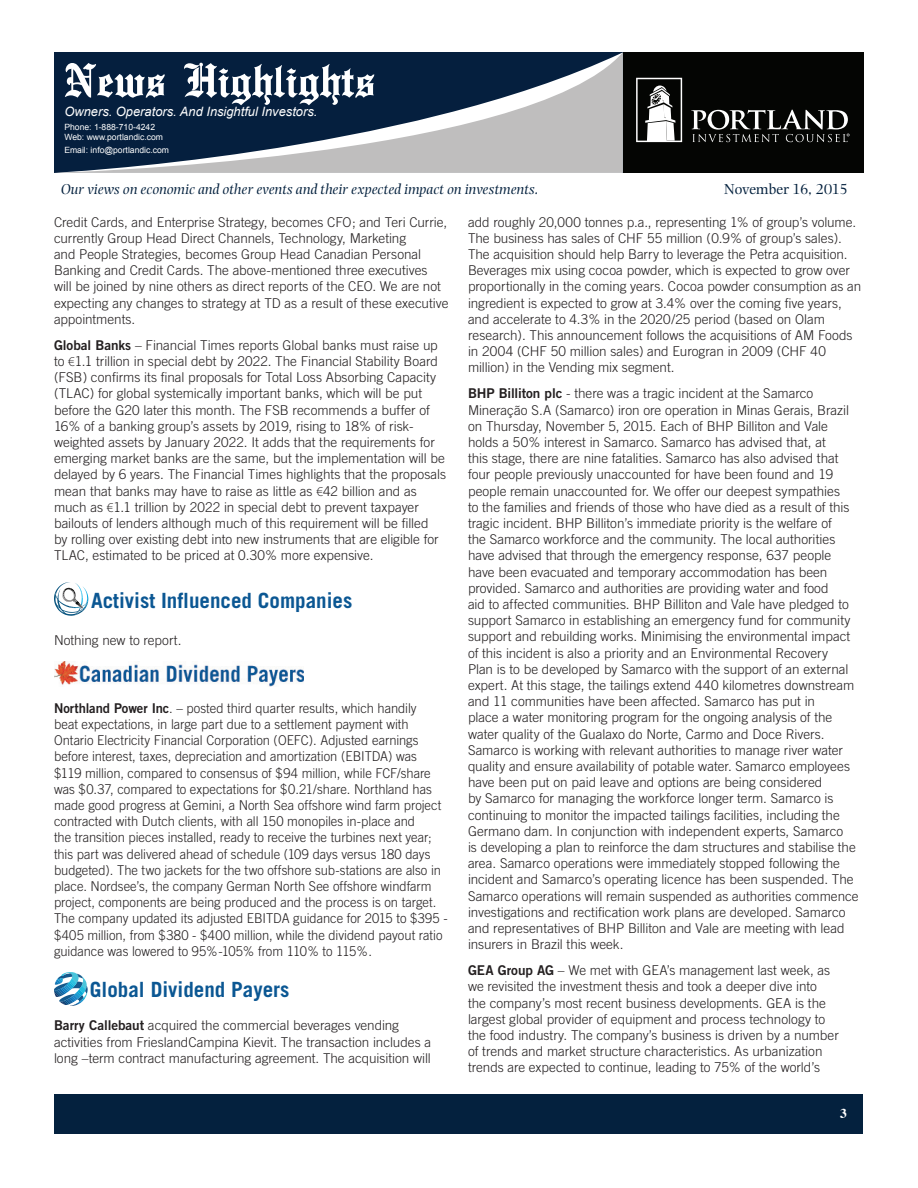
<style>
.page{position:relative;width:918px;height:1188px;background:#fff}
.page>*{position:absolute;margin:0;border:0;box-sizing:border-box;transform-origin:0 0}
.t1{font:500 51px "English Towne";color:#fff}
.t2{font:700 21px "Trade Gothic";color:#0b5793}
.t3{font:italic 15px "Photina";color:#04213e}
.t4{font:15px "Photina";letter-spacing:-.015em;color:#04213e}
.Article_-_Body{font:300 13.5px/16.2px "Trade Gothic";letter-spacing:-.005em;color:#231f20}
.Article_-_Body-2{font:300 13.5px/16.2px "Trade Gothic";letter-spacing:-.005em;color:#231f20;scale:.96 1}
.t5{font:700 13.5px "Times";color:#fff}
.t6{font:italic 12.9px "Arial";color:#fff}
.t7{font:8.55px/10.4px "Arial";color:#fff}
.s1{font-family:"Trade Gothic Bold Two";font-weight:400}
.s2{font-family:"Myriad Pro"}
</style>
<div class="page">
<div style="left:606px;top:52px;width:258px;height:121px;background:#040503"></div>
<div style="left:55px;top:1094px;width:808px;height:39px;background:#04213e"></div>
<svg style="left:54px;top:53px;width:569px;height:120px;background:#4d5d71"></svg>
<svg style="left:636px;top:78px;width:46px;height:64px"></svg>
<svg style="left:691px;top:110px;width:159px;height:32px"></svg>
<svg style="left:54px;top:582px;width:35px;height:34px"></svg>
<img style="left:54px;top:661px;width:250px;height:25px">
<svg style="left:54px;top:972px;width:34px;height:34px"></svg>
<h1 class="t1" style="left:64px;top:51px;width:312px">News Highlights</h1>
<p class="t6" style="left:64px;top:103px;width:255px">Owners. Operators. And Insightful Investors.</p>
<p class="t7" style="left:64px;top:122px;width:100px">Phone: 1-888-710-4242<br>Web: www.portlandic.com</p>
<p class="t7" style="left:64px;top:145px;width:106px">Email: info@portlandic.com</p>
<p class="t3" style="left:61px;top:181px;width:479px">Our views on economic and other events and their expected impact on investments.</p>
<p class="t4" style="left:724px;top:180px;width:125px">November 16, 2015</p>
<p class="Article_-_Body" style="left:54px;top:214px;width:396px">Credit Cards, and Enterprise Strategy, becomes CFO; and Teri Currie, currently Group Head Direct Channels, Technology, Marketing<br>and People Strategies, becomes Group Head Canadian Personal Banking and Credit Cards. The above-mentioned three executives will be joined by nine others as direct reports of the CEO. We are not expecting any changes to strategy at TD as a result of these executive appointments.</p>
<p class="Article_-_Body" style="left:54px;top:337px;width:394px"><span class="s1">Global Banks</span> – Financial Times reports Global banks must raise up to <span class="s2">€</span>1.1 trillion in special debt by 2022. The Financial Stability Board (FSB) confirms its final proposals for Total Loss Absorbing Capacity (TLAC) for global systemically important banks, which will be put before the G20 later this month. The FSB recommends a buffer of 16% of a banking group’s assets by 2019, rising to 18% of risk&shy;weighted assets by January 2022. It adds that the requirements for emerging market banks are the same, but the implementation will be delayed by 6 years. The Financial Times highlights that the proposals mean that banks may have to raise as little as <span class="s2">€</span>42 billion and as much as <span class="s2">€</span>1.1 trillion by 2022 in special debt to prevent taxpayer bailouts of lenders although much of this requirement will be filled<br>by rolling over existing debt into new instruments that are eligible for TLAC, estimated to be priced at 0.30% more expensive.</p>
<p class="t2" style="left:91px;top:587px;width:263px">Activist Influenced Companies</p>
<p class="Article_-_Body" style="left:54px;top:632px;width:129px">Nothing new to report.</p>
<p class="Article_-_Body-2" style="left:54px;top:700px;width:412px"><span class="s1">Northland Power Inc</span>. – posted third quarter results, which handily<br>beat expectations, in large part due to a settlement payment with Ontario Electricity Financial Corporation (OEFC). Adjusted earnings before interest, taxes, depreciation and amortization (EBITDA) was $119 million, compared to consensus of $94 million, while FCF/share was $0.37, compared to expectations for $0.21/share. Northland has made good progress at Gemini, a North Sea offshore wind farm project contracted with Dutch clients, with all 150 monopiles in-place and<br>the transition pieces installed, ready to receive the turbines next year; this part was delivered ahead of schedule (109 days versus 180 days budgeted). The two jackets for the two offshore sub-stations are also in place. Nordsee’s, the company German North See offshore windfarm project, components are being produced and the process is on target.<br>The company updated its adjusted EBITDA guidance for 2015 to $395 - $405 million, from $380 - $400 million, while the dividend payout ratio guidance was lowered to 95%-105% from 110% to 115%.</p>
<p class="t2" style="left:90px;top:976px;width:201px">Global Dividend Payers</p>
<p class="Article_-_Body" style="left:54px;top:1017px;width:379px"><span class="s1">Barry Callebaut</span> acquired the commercial beverages vending activities from FrieslandCampina Kievit. The transaction includes a long –term contract manufacturing agreement. The acquisition will</p>
<p class="Article_-_Body" style="left:468px;top:214px;width:395px">add roughly 20,000 tonnes p.a., representing 1% of group’s volume.<br>The business has sales of CHF 55 million (0.9% of group’s sales).<br>The acquisition should help Barry to leverage the Petra acquisition.<br>Beverages mix using cocoa powder, which is expected to grow over proportionally in the coming years. Cocoa powder consumption as an ingredient is expected to grow at 3.4% over the coming five years, and accelerate to 4.3% in the 2020/25 period (based on Olam research). This announcement follows the acquisitions of AM Foods in 2004 (CHF 50 million sales) and Eurogran in 2009 (CHF 40 million) in the Vending mix segment.</p>
<p class="Article_-_Body" style="left:468px;top:385px;width:392px"><span class="s1">BHP Billiton plc</span> - there was a tragic incident at the Samarco Mineração S.A (Samarco) iron ore operation in Minas Gerais, Brazil on Thursday, November 5, 2015. Each of BHP Billiton and Vale holds a 50% interest in Samarco. Samarco has advised that, at<br>this stage, there are nine fatalities. Samarco has also advised that four people previously unaccounted for have been found and 19 people remain unaccounted for. We offer our deepest sympathies<br>to the families and friends of those who have died as a result of this tragic incident. BHP Billiton’s immediate priority is the welfare of<br>the Samarco workforce and the community. The local authorities have advised that through the emergency response, 637 people have been evacuated and temporary accommodation has been provided. Samarco and authorities are providing water and food<br>aid to affected communities. BHP Billiton and Vale have pledged to support Samarco in establishing an emergency fund for community support and rebuilding works. Minimising the environmental impact of this incident is also a priority and an Environmental Recovery<br>Plan is to be developed by Samarco with the support of an external expert. At this stage, the tailings extend 440 kilometres downstream and 11 communities have been affected. Samarco has put in<br>place a water monitoring program for the ongoing analysis of the water quality of the Gualaxo do Norte, Carmo and Doce Rivers.<br>Samarco is working with relevant authorities to manage river water quality and ensure availability of potable water. Samarco employees have been put on paid leave and options are being considered<br>by Samarco for managing the workforce longer term. Samarco is continuing to monitor the impacted tailings facilities, including the Germano dam. In conjunction with independent experts, Samarco<br>is developing a plan to reinforce the dam structures and stabilise the area. Samarco operations were immediately stopped following the incident and Samarco’s operating licence has been suspended. The Samarco operations will remain suspended as authorities commence investigations and rectification work plans are developed. Samarco and representatives of BHP Billiton and Vale are meeting with lead insurers in Brazil this week.</p>
<p class="Article_-_Body" style="left:468px;top:962px;width:372px"><span class="s1">GEA Group AG</span> – We met with GEA’s management last week, as we revisited the investment thesis and took a deeper dive into<br>the company’s most recent business developments. GEA is the largest global provider of equipment and process technology to the food industry. The company’s business is driven by a number of trends and market structure characteristics. As urbanization trends are expected to continue, leading to 75% of the world’s</p>
<p class="t5" style="left:840px;top:1100px;width:8px">3</p>
</div>
